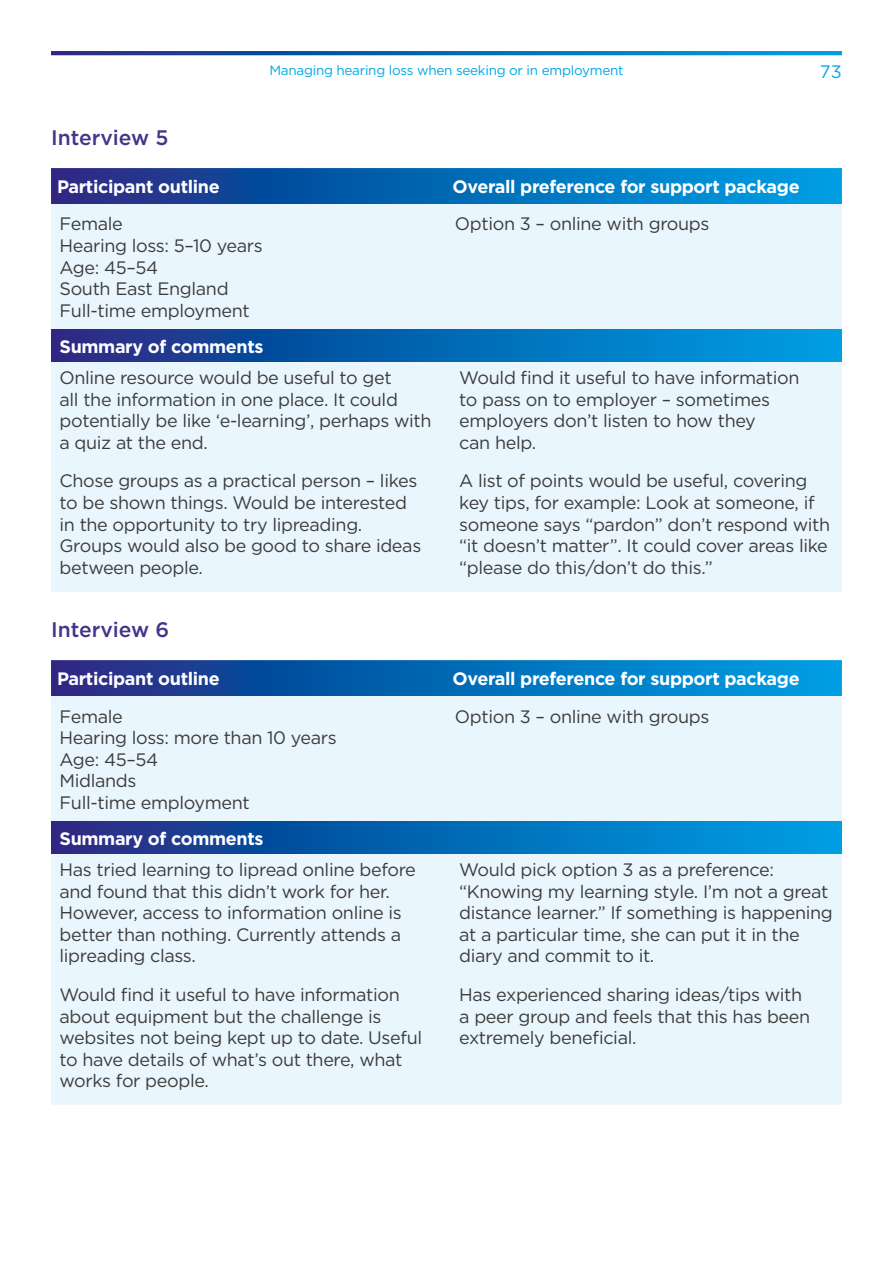
<style>
.page{position:relative;width:893px;height:1263px;background:#fff}
.page>*{position:absolute;margin:0;border:0;box-sizing:border-box;transform-origin:0 0}
.t1{font:500 21px "Gotham";color:#43358b}
.t2{font:18px/21.6px "Gotham";letter-spacing:-.02em;color:#3c3c3b}
.t3{font:700 18px "Gotham";letter-spacing:-.02em;color:#fff}
.t4{font:18px "Gotham";color:#00a8e7}
.t5{font:13.5px "Gotham";letter-spacing:-.02em;color:#00a8e7}
</style>
<div class="page">
<svg style="left:51px;top:51px;width:791px;height:4px;background:#0a67b3"></svg>
<svg style="left:51px;top:168px;width:791px;height:36px;background:#0966b2"></svg>
<div style="left:51px;top:204px;width:791px;height:388px;background:#eaf6fe"></div>
<svg style="left:51px;top:330px;width:791px;height:31px;background:#0866b3"></svg>
<svg style="left:51px;top:660px;width:791px;height:36px;background:#0966b3"></svg>
<div style="left:51px;top:696px;width:791px;height:409px;background:#eaf6fe"></div>
<svg style="left:51px;top:822px;width:791px;height:31px;background:#0866b3"></svg>
<p class="t5" style="left:269px;top:61px;width:356px">Managing hearing loss when seeking or in employment</p>
<p class="t4" style="left:820px;top:60px;width:24px">73</p>
<p class="t1" style="left:51px;top:124px;width:119px">Interview 5</p>
<p class="t3" style="left:57px;top:175px;width:164px">Participant outline</p>
<p class="t3" style="left:452px;top:175px;width:349px">Overall preference for support package</p>
<p class="t2" style="left:60px;top:213px;width:205px">Female<br>Hearing loss: 5–10 years<br>Age: 45–54<br>South East England<br>Full-time employment</p>
<p class="t2" style="left:455px;top:213px;width:256px">Option 3 – online with groups</p>
<p class="t3" style="left:60px;top:334px;width:205px">Summary of comments</p>
<p class="t2" style="left:60px;top:366px;width:374px">Online resource would be useful to get<br>all the information in one place. It could potentially be like ‘e-learning’, perhaps with a quiz at the end.</p>
<p class="t2" style="left:60px;top:470px;width:363px">Chose groups as a practical person – likes to be shown things. Would be interested in the opportunity to try lipreading.<br>Groups would also be good to share ideas between people.</p>
<p class="t2" style="left:459px;top:366px;width:342px">Would find it useful to have information to pass on to employer – sometimes employers don’t listen to how they<br>can help.</p>
<p class="t2" style="left:459px;top:470px;width:373px">A list of points would be useful, covering key tips, for example: Look at someone, if someone says “pardon” don’t respond with “it doesn’t matter”. It could cover areas like “please do this/don’t do this.”</p>
<p class="t1" style="left:51px;top:616px;width:120px">Interview 6</p>
<p class="t3" style="left:57px;top:667px;width:164px">Participant outline</p>
<p class="t3" style="left:452px;top:667px;width:349px">Overall preference for support package</p>
<p class="t2" style="left:60px;top:705px;width:279px">Female<br>Hearing loss: more than 10 years<br>Age: 45–54<br>Midlands<br>Full-time employment</p>
<p class="t2" style="left:455px;top:705px;width:256px">Option 3 – online with groups</p>
<p class="t3" style="left:60px;top:826px;width:205px">Summary of comments</p>
<p class="t2" style="left:60px;top:858px;width:358px">Has tried learning to lipread online before and found that this didn’t work for her.<br>However, access to information online is better than nothing. Currently attends a lipreading class.</p>
<p class="t2" style="left:60px;top:983px;width:364px">Would find it useful to have information about equipment but the challenge is websites not being kept up to date. Useful to have details of what’s out there, what works for people.</p>
<p class="t2" style="left:459px;top:858px;width:375px">Would pick option 3 as a preference: “Knowing my learning style. I’m not a great distance learner.” If something is happening at a particular time, she can put it in the diary and commit to it.</p>
<p class="t2" style="left:459px;top:983px;width:353px">Has experienced sharing ideas/tips with a peer group and feels that this has been extremely beneficial.</p>
</div>
